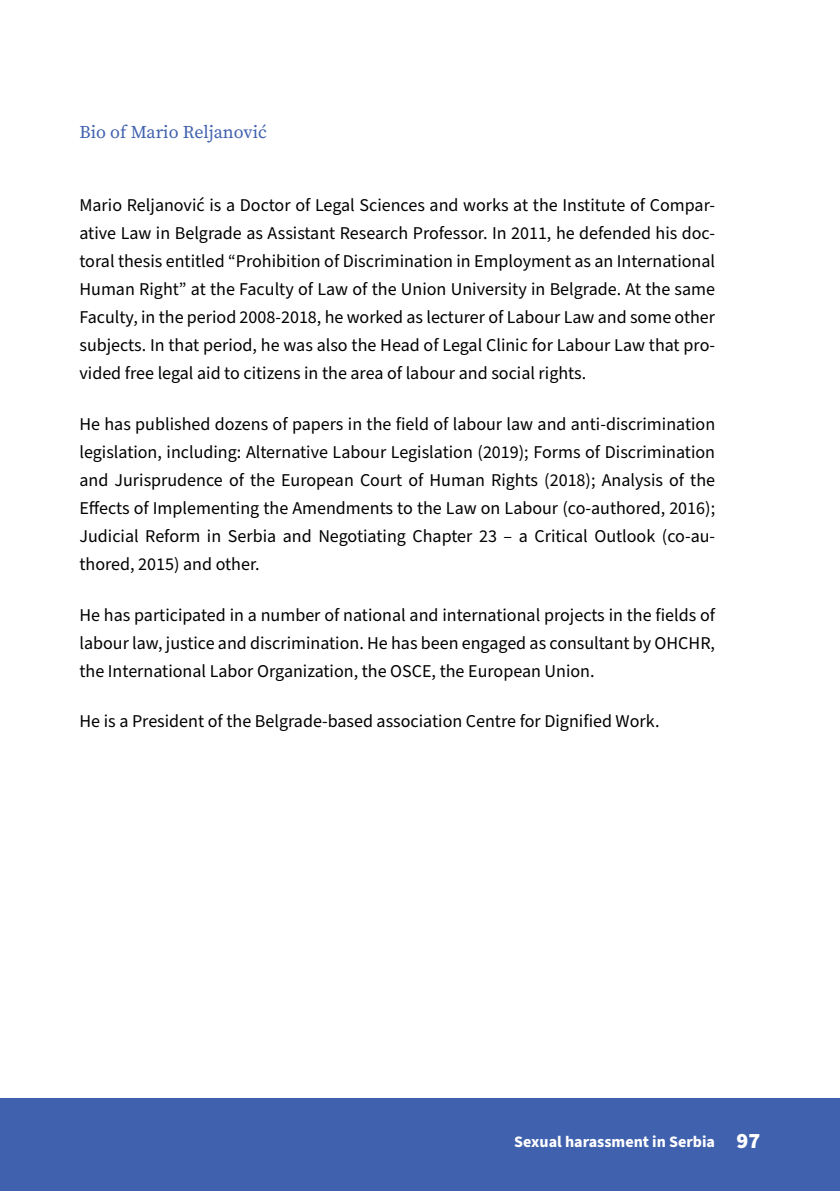
<style>
.page{position:relative;width:840px;height:1191px;background:#fff}
.page>*{position:absolute;margin:0;border:0;box-sizing:border-box;transform-origin:0 0}
.t1{font:18px/28px "Source Sans Pro";color:#000;text-align:justify}
.t2{font:18px "Source Serif Pro";color:#4061ad}
.t3{font:700 16px "Source Sans Pro";color:#fff}
.s1{font-weight:900;font-size:22px}
</style>
<div class="page">
<div style="left:0;top:1098px;width:839px;height:93px;background:#4061ad"></div>
<p class="t2" style="left:79px;top:120px;width:189px">Bio of Mario Reljanović</p>
<p class="t1" style="left:79px;top:192px;width:637px">Mario Reljanović is a Doctor of Legal Sciences and works at the Institute of Compar&shy;ative Law in Belgrade as Assistant Research Professor. In 2011, he defended his doc&shy;toral thesis entitled “Prohibition of Discrimination in Employment as an International Human Right” at the Faculty of Law of the Union University in Belgrade. At the same Faculty, in the period 2008-2018, he worked as lecturer of Labour Law and some other subjects. In that period, he was also the Head of Legal Clinic for Labour Law that pro&shy;vided free legal aid to citizens in the area of labour and social rights.</p>
<p class="t1" style="left:79px;top:410px;width:637px">He has published dozens of papers in the field of labour law and anti-discrimination legislation, including: Alternative Labour Legislation (2019); Forms of Discrimination and Jurisprudence of the European Court of Human Rights (2018); Analysis of the Effects of Implementing the Amendments to the Law on Labour (co-authored, 2016); Judicial Reform in Serbia and Negotiating Chapter 23 – a Critical Outlook (co-au&shy;thored, 2015) and other.</p>
<p class="t1" style="left:79px;top:601px;width:636px">He has participated in a number of national and international projects in the fields of labour law, justice and discrimination. He has been engaged as consultant by OHCHR, the International Labor Organization, the OSCE, the European Union.</p>
<p class="t1" style="left:79px;top:708px;width:581px">He is a President of the Belgrade-based association Centre for Dignified Work.</p>
<p class="t3" style="left:514px;top:1131px;width:247px">Sexual harassment in Serbia <span class="s1">97</span></p>
</div>
